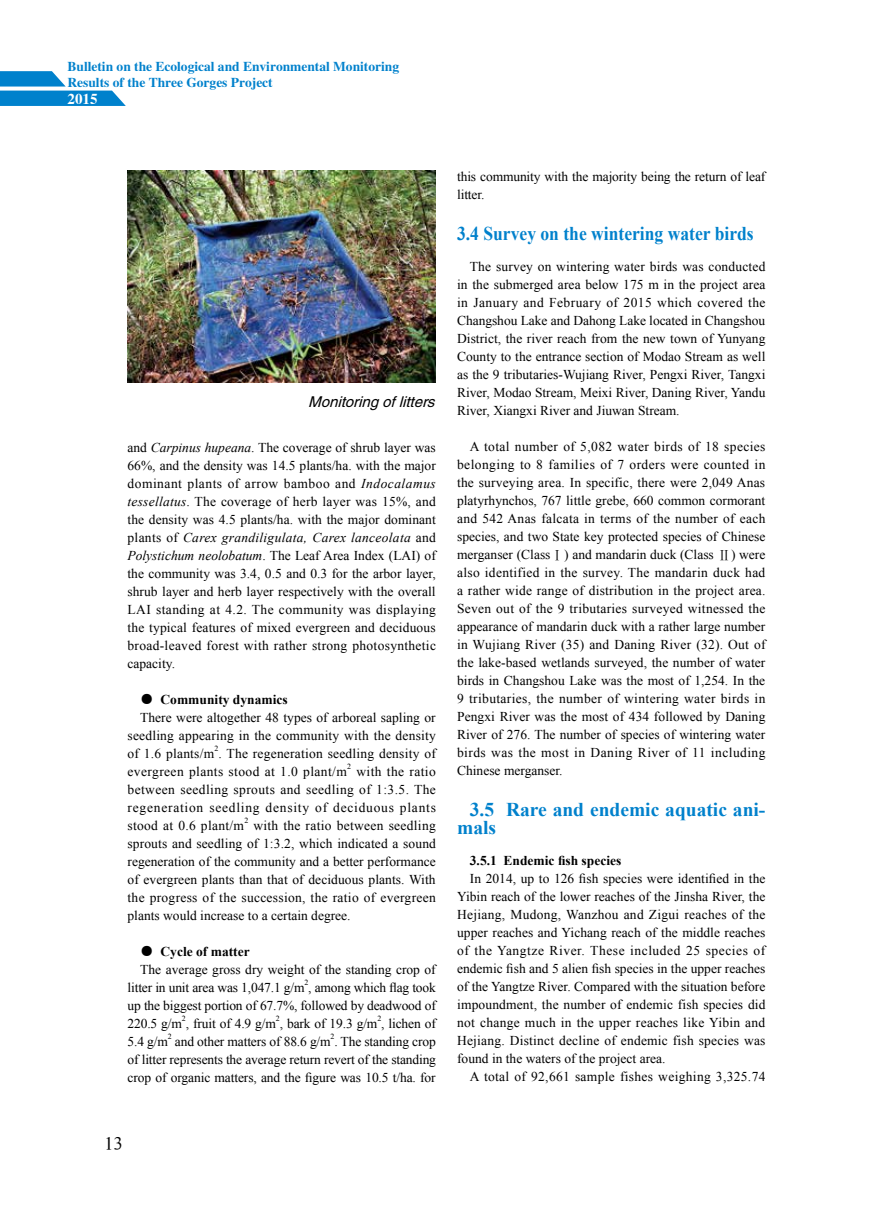
<style>
.page{position:relative;width:893px;height:1212px;background:#fff}
.page>*{position:absolute;margin:0;border:0;box-sizing:border-box;transform-origin:0 0}
.t1{font:700 19.5px "Times New Roman";color:#0081cc;scale:.9 1}
.t2{font:700 19.5px/18px "Times New Roman";color:#0081cc}
.t3{font:18px "H Ya 3 gj";color:#000}
.t4{font:italic 15px "FZHTJW GB1 0";color:#000}
.t5{font:15px "FZXBSJW GB1 0";color:#fff}
.t6{font:13.5px/18px "Times New Roman";color:#000;text-align:justify}
.t7{font:13.5px/16.2px "FZXBSJW GB1 0";color:#0081cc}
.t8{font:700 13.5px "Times New Roman";color:#000}
.t9{font:13.5px "Times New Roman";letter-spacing:.025em;color:#000}
.t10{font:13.5px "Times New Roman";letter-spacing:.03em;color:#000}
.t11{font:7.8px "Times New Roman";color:#000}
.s1{font-style:italic}
.s2{font-family:"Sim Sun";font-weight:400}
.s3{font-family:"Sim Sun"}
</style>
<div class="page">
<svg style="left:0;top:71px;width:126px;height:35px"></svg>
<img style="left:128px;top:170px;width:308px;height:213px">
<p class="t7" style="left:68px;top:58px;width:333px">Bulletin on the Ecological and Environmental Monitoring<br>Results of the Three Gorges Project</p>
<p class="t5" style="left:68px;top:90px;width:31px">2015</p>
<p class="t4" style="left:308px;top:393px;width:132px">Monitoringoflitters</p>
<p class="t6" style="left:128px;top:438px;width:310px">and <span class="s1">Carpinus hupeana</span>. The coverage of shrub layer was 66%, and the density was 14.5 plants/ha. with the major dominant plants of arrow bamboo and <span class="s1">Indocalamus tessellatus</span>. The coverage of herb layer was 15%, and the density was 4.5 plants/ha. with the major dominant plants of <span class="s1">Carex grandiligulata, Carex lanceolata</span> and <span class="s1">Polystichum neolobatum</span>. The Leaf Area Index (LAI) of the community was 3.4, 0.5 and 0.3 for the arbor layer, shrub layer and herb layer respectively with the overall LAI standing at 4.2. The community was displaying the typical features of mixed evergreen and deciduous broad-leaved forest with rather strong photosynthetic capacity.</p>
<p class="t8" style="left:140px;top:689px;width:149px"><span class="s2">●</span> Community dynamics</p>
<p class="t6" style="left:140px;top:708px;width:297px">There were altogether 48 types of arboreal sapling or</p>
<p class="t6" style="left:128px;top:726px;width:310px">seedling appearing in the community with the density</p>
<p class="t6" style="left:128px;top:744px;width:310px">of 1.6 plants/m . The regeneration seedling density of</p>
<p class="t11" style="left:214px;top:743px;width:5px">2</p>
<p class="t10" style="left:128px;top:762px;width:221px">evergreen plants stood at 1.0 plant/m</p>
<p class="t11" style="left:347px;top:761px;width:5px">2</p>
<p class="t6" style="left:128px;top:762px;width:310px;text-indent:229px">with the ratio between seedling sprouts and seedling of 1:3.5. The regeneration seedling density of deciduous plants stood at 0.6 plant/m</p>
<p class="t11" style="left:244px;top:815px;width:5px">2</p>
<p class="t6" style="left:128px;top:816px;width:310px;text-indent:126px">with the ratio between seedling sprouts and seedling of 1:3.2, which indicated a sound regeneration of the community and a better performance of evergreen plants than that of deciduous plants. With the progress of the succession, the ratio of evergreen plants would increase to a certain degree.</p>
<p class="t8" style="left:140px;top:941px;width:111px"><span class="s2">●</span> Cycle of matter</p>
<p class="t6" style="left:140px;top:960px;width:297px">The average gross dry weight of the standing crop of</p>
<p class="t6" style="left:128px;top:978px;width:310px">litter in unit area was 1,047.1 g/m , among which flag took</p>
<p class="t11" style="left:304px;top:977px;width:5px">2</p>
<p class="t6" style="left:128px;top:996px;width:310px">up the biggest portion of 67.7%, followed by deadwood of<br>220.5 g/m , fruit of 4.9 g/m , bark of 19.3 g/m , lichen of</p>
<p class="t11" style="left:182px;top:1013px;width:5px">2</p>
<p class="t11" style="left:276px;top:1013px;width:5px">2</p>
<p class="t11" style="left:377px;top:1013px;width:5px">2</p>
<p class="t11" style="left:331px;top:1031px;width:5px">2</p>
<p class="t6" style="left:128px;top:1050px;width:310px">of litter represents the average return revert of the standing crop of organic matters, and the figure was 10.5 t/ha. for</p>
<p class="t6" style="left:128px;top:1032px;width:42px">5.4 g/m</p>
<p class="t11" style="left:168px;top:1031px;width:5px">2</p>
<p class="t6" style="left:175px;top:1032px;width:262px">and other matters of 88.6 g/m . The standing crop</p>
<p class="t6" style="left:457px;top:167px;width:310px">this community with the majority being the return of leaf litter.</p>
<h1 class="t1" style="left:457px;top:220px;width:331px">3.4 Survey on the wintering water birds</h1>
<p class="t6" style="left:457px;top:257px;width:310px;text-indent:13px">The survey on wintering water birds was conducted in the submerged area below 175 m in the project area in January and February of 2015 which covered the Changshou Lake and Dahong Lake located in Changshou District, the river reach from the new town of Yunyang County to the entrance section of Modao Stream as well as the 9 tributaries-Wujiang River, Pengxi River, Tangxi River, Modao Stream, Meixi River, Daning River, Yandu River, Xiangxi River and Jiuwan Stream.</p>
<p class="t6" style="left:457px;top:437px;width:310px;text-indent:13px">A total number of 5,082 water birds of 18 species belonging to 8 families of 7 orders were counted in the surveying area. In specific, there were 2,049 Anas platyrhynchos, 767 little grebe, 660 common cormorant and 542 Anas falcata in terms of the number of each species, and two State key protected species of Chinese merganser (Class<span class="s3">Ⅰ</span>) and mandarin duck (Class <span class="s3">Ⅱ</span>) were also identified in the survey. The mandarin duck had a rather wide range of distribution in the project area.<br>Seven out of the 9 tributaries surveyed witnessed the appearance of mandarin duck with a rather large number in Wujiang River (35) and Daning River (32). Out of the lake-based wetlands surveyed, the number of water birds in Changshou Lake was the most of 1,254. In the 9 tributaries, the number of wintering water birds in Pengxi River was the most of 434 followed by Daning River of 276. The number of species of wintering water birds was the most in Daning River of 11 including Chinese merganser.</p>
<h1 class="t2" style="left:457px;top:800px;width:310px;text-indent:13px">3.5 Rare and endemic aquatic ani&shy;mals</h1>
<p class="t8" style="left:470px;top:851px;width:153px">3.5.1 Endemic fish species</p>
<p class="t6" style="left:457px;top:869px;width:310px;text-indent:13px">In 2014, up to 126 fish species were identified in the Yibin reach of the lower reaches of the Jinsha River, the Hejiang, Mudong, Wanzhou and Zigui reaches of the upper reaches and Yichang reach of the middle reaches of the Yangtze River. These included 25 species of endemic fish and 5 alien fish species in the upper reaches of the Yangtze River. Compared with the situation before impoundment, the number of endemic fish species did not change much in the upper reaches like Yibin and Hejiang. Distinct decline of endemic fish species was found in the waters of the project area.</p>
<p class="t9" style="left:470px;top:1067px;width:297px">A total of 92,661 sample fishes weighing 3,325.74</p>
<h2 class="t3" style="left:105px;top:1135px;width:19px">13</h2>
</div>
